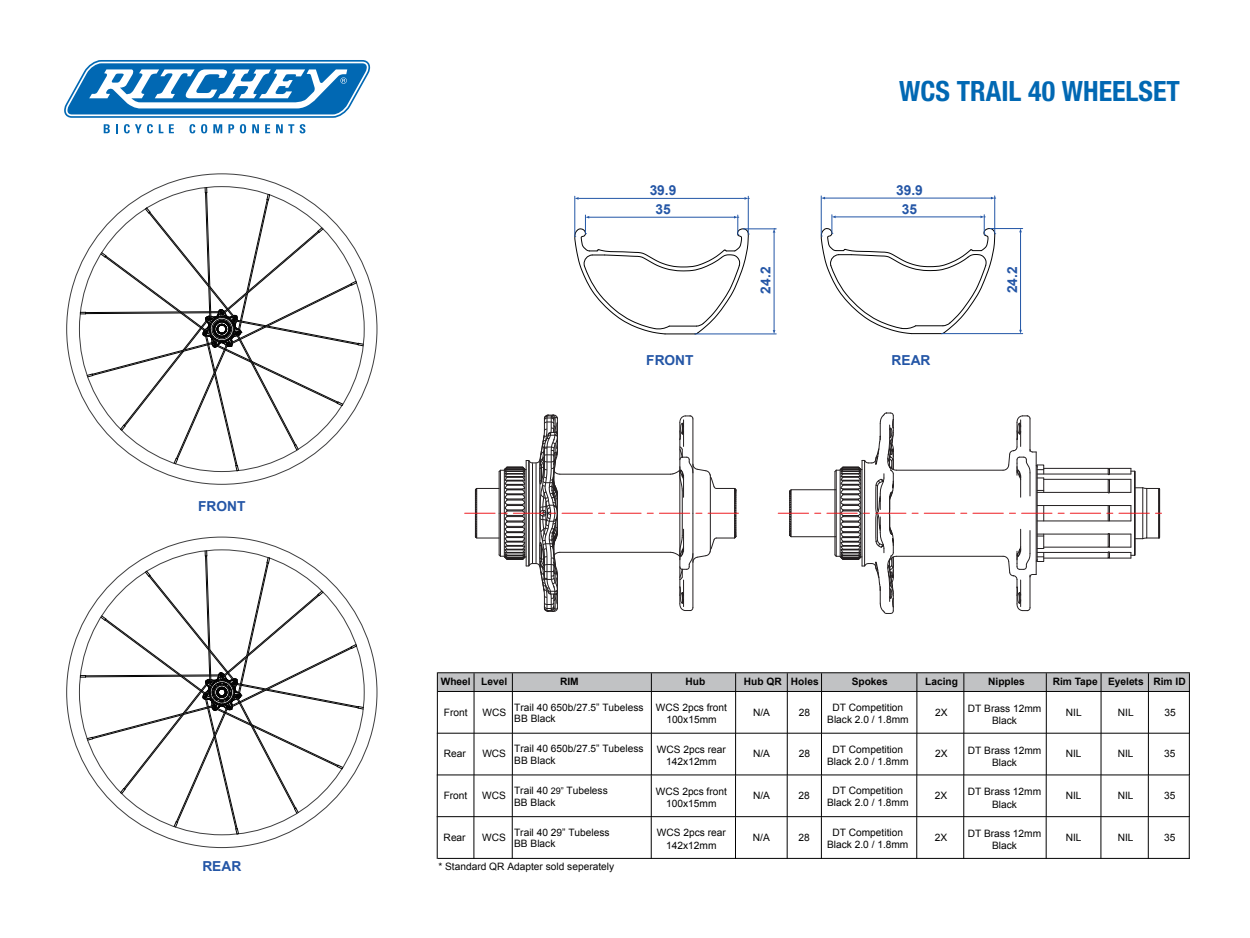
<style>
.page{position:relative;width:1250px;height:938px;background:#fff}
.page>*{position:absolute;margin:0;border:0;box-sizing:border-box;transform-origin:0 0}
.t1{font:700 condensed 28px "Helvetica Neue";color:#0168b3}
.t2{font:700 13.75px/18.8px "Arial";color:#2456a6;text-align:center}
.t3{font:10.12px/12.2px "Arial";color:#030303;text-align:center}
.t4{font:700 10.12px "Arial";color:#030303}
.s1{font-size:9.12px}
</style>
<div class="page">
<svg style="left:64px;top:60px;width:307px;height:73px"></svg>
<svg style="left:465px;top:414px;width:274px;height:198px"></svg>
<svg style="left:778px;top:412px;width:384px;height:202px"></svg>
<div style="left:437px;top:672px;width:752px;height:19px;background:#c1c2c4"></div>
<hr style="left:437px;top:672px;width:1px;height:61px;background:#030303">
<hr style="left:474px;top:673px;width:1px;height:60px;background:#030303">
<hr style="left:512px;top:673px;width:1px;height:60px;background:#030303">
<hr style="left:651px;top:673px;width:1px;height:60px;background:#030303">
<hr style="left:735px;top:673px;width:1px;height:60px;background:#030303">
<hr style="left:787px;top:673px;width:1px;height:60px;background:#030303">
<hr style="left:821px;top:673px;width:1px;height:60px;background:#030303">
<hr style="left:916px;top:673px;width:1px;height:60px;background:#030303">
<hr style="left:963px;top:673px;width:1px;height:60px;background:#030303">
<hr style="left:1046px;top:673px;width:1px;height:60px;background:#030303">
<hr style="left:1101px;top:673px;width:1px;height:60px;background:#030303">
<hr style="left:1189px;top:673px;width:1px;height:60px;background:#030303">
<hr style="left:438px;top:672px;width:752px;height:1px;background:#030303">
<hr style="left:438px;top:691px;width:752px;height:1px;background:#030303">
<hr style="left:438px;top:732px;width:752px;height:1px;background:#030303">
<hr style="left:1148px;top:673px;width:1px;height:60px;background:#030303">
<hr style="left:437px;top:732px;width:1px;height:43px;background:#030303">
<hr style="left:474px;top:733px;width:1px;height:42px;background:#030303">
<hr style="left:512px;top:733px;width:1px;height:42px;background:#030303">
<hr style="left:651px;top:733px;width:1px;height:42px;background:#030303">
<hr style="left:735px;top:733px;width:1px;height:42px;background:#030303">
<hr style="left:787px;top:733px;width:1px;height:42px;background:#030303">
<hr style="left:821px;top:733px;width:1px;height:42px;background:#030303">
<hr style="left:916px;top:733px;width:1px;height:42px;background:#030303">
<hr style="left:963px;top:733px;width:1px;height:42px;background:#030303">
<hr style="left:1046px;top:733px;width:1px;height:42px;background:#030303">
<hr style="left:1101px;top:733px;width:1px;height:42px;background:#030303">
<hr style="left:1189px;top:733px;width:1px;height:42px;background:#030303">
<hr style="left:438px;top:774px;width:752px;height:1px;background:#030303">
<hr style="left:1148px;top:733px;width:1px;height:42px;background:#030303">
<hr style="left:437px;top:774px;width:1px;height:43px;background:#030303">
<hr style="left:473px;top:775px;width:1px;height:42px;background:#030303">
<hr style="left:512px;top:775px;width:1px;height:42px;background:#030303">
<hr style="left:651px;top:775px;width:1px;height:42px;background:#030303">
<hr style="left:735px;top:775px;width:1px;height:42px;background:#030303">
<hr style="left:787px;top:775px;width:1px;height:42px;background:#030303">
<hr style="left:821px;top:775px;width:1px;height:42px;background:#030303">
<hr style="left:916px;top:775px;width:1px;height:42px;background:#030303">
<hr style="left:963px;top:775px;width:1px;height:42px;background:#030303">
<hr style="left:1046px;top:775px;width:1px;height:42px;background:#030303">
<hr style="left:1101px;top:775px;width:1px;height:42px;background:#030303">
<hr style="left:1189px;top:775px;width:1px;height:42px;background:#030303">
<hr style="left:438px;top:816px;width:752px;height:1px;background:#030303">
<hr style="left:1148px;top:775px;width:1px;height:42px;background:#030303">
<hr style="left:437px;top:816px;width:1px;height:42px;background:#030303">
<hr style="left:473px;top:817px;width:1px;height:41px;background:#030303">
<hr style="left:512px;top:817px;width:1px;height:41px;background:#030303">
<hr style="left:651px;top:817px;width:1px;height:41px;background:#030303">
<hr style="left:735px;top:817px;width:1px;height:41px;background:#030303">
<hr style="left:787px;top:817px;width:1px;height:41px;background:#030303">
<hr style="left:821px;top:817px;width:1px;height:41px;background:#030303">
<hr style="left:916px;top:817px;width:1px;height:41px;background:#030303">
<hr style="left:963px;top:817px;width:1px;height:41px;background:#030303">
<hr style="left:1046px;top:817px;width:1px;height:41px;background:#030303">
<hr style="left:1100px;top:817px;width:1px;height:41px;background:#030303">
<hr style="left:1189px;top:817px;width:1px;height:41px;background:#030303">
<hr style="left:438px;top:857px;width:752px;height:1px;background:#030303">
<hr style="left:1148px;top:817px;width:1px;height:41px;background:#030303">
<svg style="left:66px;top:536px;width:312px;height:312px"></svg>
<svg style="left:80px;top:550px;width:284px;height:285px"></svg>
<hr style="left:821px;top:196px;width:1px;height:39px;background:#2256a6">
<hr style="left:994px;top:196px;width:1px;height:37px;background:#2256a6">
<hr style="left:825px;top:198px;width:166px;height:1px;background:#2256a6">
<hr style="left:943px;top:333px;width:80px;height:1px;background:#2256a6">
<hr style="left:991px;top:228px;width:32px;height:1px;background:#2256a6">
<hr style="left:1020px;top:232px;width:1px;height:98px;background:#2256a6">
<svg style="left:820px;top:215px;width:176px;height:119px"></svg>
<svg style="left:66px;top:173px;width:312px;height:312px"></svg>
<svg style="left:80px;top:187px;width:284px;height:285px"></svg>
<hr style="left:574px;top:196px;width:1px;height:39px;background:#2256a6">
<hr style="left:748px;top:196px;width:1px;height:37px;background:#2256a6">
<hr style="left:579px;top:198px;width:165px;height:1px;background:#2256a6">
<hr style="left:696px;top:333px;width:80px;height:1px;background:#2256a6">
<hr style="left:745px;top:228px;width:31px;height:1px;background:#2256a6">
<hr style="left:774px;top:233px;width:1px;height:97px;background:#2256a6">
<svg style="left:744px;top:197px;width:5px;height:3px"></svg>
<svg style="left:574px;top:215px;width:175px;height:120px"></svg>
<h2 class="t2" style="left:198px;top:497px;width:49px">FRONT</h2>
<h2 class="t2" style="left:202px;top:857px;width:40px">REAR</h2>
<h2 class="t2" style="left:650px;top:181px;width:28px">39.9<br>35</h2>
<h2 class="t2" style="left:757px;top:293px;width:28px;rotate:-90deg">24.2</h2>
<h1 class="t1" style="left:899px;top:74px;width:282px">WCS TRAIL 40 WHEELSET</h1>
<h2 class="t2" style="left:896px;top:181px;width:28px">39.9<br>35</h2>
<h2 class="t2" style="left:1003px;top:293px;width:28px;rotate:-90deg">24.2</h2>
<h2 class="t2" style="left:646px;top:351px;width:49px">FRONT</h2>
<h2 class="t2" style="left:892px;top:351px;width:40px">REAR</h2>
<p class="t4" style="left:441px;top:675px;width:68px">Wheel Level</p>
<p class="t4" style="left:560px;top:675px;width:20px">RIM</p>
<p class="t4" style="left:686px;top:675px;width:21px">Hub</p>
<p class="t4" style="left:744px;top:675px;width:76px">Hub QR Holes</p>
<p class="t4" style="left:852px;top:675px;width:38px">Spokes</p>
<p class="t4" style="left:925px;top:675px;width:34px">Lacing</p>
<p class="t4" style="left:988px;top:675px;width:38px">Nipples</p>
<p class="t4" style="left:1053px;top:675px;width:92px">Rim Tape Eyelets</p>
<p class="t3" style="left:444px;top:706px;width:25px">Front</p>
<p class="t3" style="left:482px;top:706px;width:25px">WCS</p>
<p class="t3" style="left:514px;top:701px;width:131px;line-height:11.5px;text-align:left">Trail 40 650b/27.5” Tubeless<br>BB Black</p>
<p class="t3" style="left:799px;top:706px;width:13px">28</p>
<p class="t3" style="left:827px;top:701px;width:83px">DT Competition<br>Black 2.0 / 1.8mm</p>
<p class="t3" style="left:935px;top:706px;width:14px">2X</p>
<p class="t3" style="left:968px;top:702px;width:75px">DT Brass 12mm<br>Black</p>
<p class="t3" style="left:1066px;top:706px;width:17px">NIL</p>
<p class="t3" style="left:1118px;top:706px;width:17px">NIL</p>
<p class="t4" style="left:1153px;top:675px;width:34px">Rim ID</p>
<p class="t3" style="left:656px;top:701px;width:73px">WCS 2pcs front</p>
<p class="t3" style="left:1164px;top:706px;width:13px">35</p>
<p class="t3" style="left:666px;top:713px;width:52px">100x15mm</p>
<p class="t3" style="left:753px;top:706px;width:18px">N/A</p>
<p class="t3" style="left:444px;top:747px;width:24px">Rear</p>
<p class="t3" style="left:482px;top:747px;width:25px">WCS</p>
<p class="t3" style="left:514px;top:743px;width:131px;line-height:11.5px;text-align:left">Trail 40 650b/27.5” Tubeless<br>BB Black</p>
<p class="t3" style="left:799px;top:747px;width:13px">28</p>
<p class="t3" style="left:827px;top:743px;width:83px">DT Competition<br>Black 2.0 / 1.8mm</p>
<p class="t3" style="left:935px;top:747px;width:14px">2X</p>
<p class="t3" style="left:968px;top:744px;width:75px">DT Brass 12mm<br>Black</p>
<p class="t3" style="left:657px;top:743px;width:70px">WCS 2pcs rear</p>
<p class="t3" style="left:1066px;top:747px;width:17px">NIL</p>
<p class="t3" style="left:1118px;top:747px;width:17px">NIL</p>
<p class="t3" style="left:1164px;top:747px;width:13px">35</p>
<p class="t3" style="left:666px;top:755px;width:52px">142x12mm</p>
<p class="t3" style="left:753px;top:747px;width:18px">N/A</p>
<p class="t3" style="left:444px;top:789px;width:25px">Front</p>
<p class="t3" style="left:482px;top:789px;width:25px">WCS</p>
<p class="t3" style="left:514px;top:784px;width:95px;line-height:11.5px;text-align:left">Trail 40 <span class="s1">29”</span> Tubeless<br>BB Black</p>
<p class="t3" style="left:799px;top:789px;width:13px">28</p>
<p class="t3" style="left:827px;top:784px;width:83px">DT Competition<br>Black 2.0 / 1.8mm</p>
<p class="t3" style="left:935px;top:789px;width:14px">2X</p>
<p class="t3" style="left:968px;top:785px;width:75px">DT Brass 12mm<br>Black</p>
<p class="t3" style="left:656px;top:785px;width:73px">WCS 2pcs front</p>
<p class="t3" style="left:1066px;top:789px;width:17px">NIL</p>
<p class="t3" style="left:1118px;top:789px;width:17px">NIL</p>
<p class="t3" style="left:1164px;top:789px;width:13px">35</p>
<p class="t3" style="left:666px;top:797px;width:52px">100x15mm</p>
<p class="t3" style="left:753px;top:789px;width:18px">N/A</p>
<p class="t3" style="left:444px;top:831px;width:24px">Rear</p>
<p class="t3" style="left:482px;top:831px;width:25px">WCS</p>
<p class="t3" style="left:514px;top:826px;width:97px;line-height:11.5px;text-align:left">Trail 40 29” Tubeless<br>BB Black</p>
<p class="t3" style="left:799px;top:831px;width:13px">28</p>
<p class="t3" style="left:827px;top:826px;width:83px">DT Competition<br>Black 2.0 / 1.8mm</p>
<p class="t3" style="left:935px;top:831px;width:14px">2X</p>
<p class="t3" style="left:968px;top:827px;width:75px">DT Brass 12mm<br>Black</p>
<p class="t3" style="left:657px;top:826px;width:70px">WCS 2pcs rear</p>
<p class="t3" style="left:1066px;top:831px;width:17px">NIL</p>
<p class="t3" style="left:1118px;top:831px;width:17px">NIL</p>
<p class="t3" style="left:1164px;top:831px;width:13px">35</p>
<p class="t3" style="left:666px;top:839px;width:52px">142x12mm</p>
<p class="t3" style="left:753px;top:831px;width:18px">N/A</p>
<p class="t3" style="left:438px;top:860px;width:177px">* Standard QR Adapter sold seperately</p>
</div>
